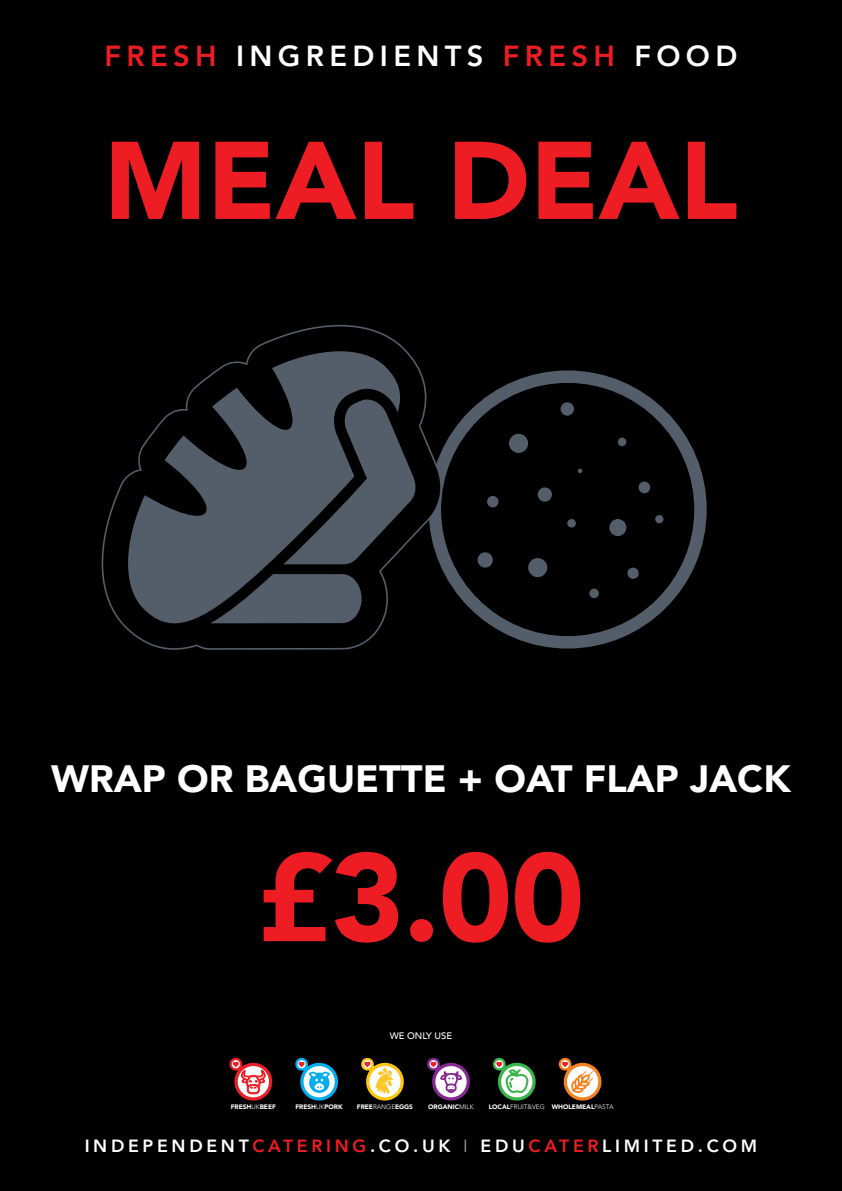
<style>
.page{position:relative;width:842px;height:1191px;background:#000}
.page>*{position:absolute;margin:0;border:0;box-sizing:border-box;transform-origin:0 0}
.t1{font:900 124px "Avenir";color:#ee1d23}
.t2{font:900 109px "Avenir";color:#ee1d23}
.t3{font:900 38px "Avenir";color:#fff}
.t4{font:800 29px "Avenir";letter-spacing:.185em;color:#fff}
.t5{font:800 17.6px "Avenir";letter-spacing:.21em;color:#fff}
.t6{font:500 9.4px "Avenir";color:#fff}
.t7{font:900 6.5px "Avenir";color:#fff}
.s1{color:#ee1d23}
.s2{font-weight:300}
.s3{font-weight:400;color:#8c9faa}
</style>
<div class="page">
<div style="left:429px;top:370px;width:278px;height:278px;border:12px solid #545e6a;border-radius:50%"></div>
<div style="left:509px;top:434px;width:19px;height:19px;background:#545e6a;border-radius:50%"></div>
<svg style="left:578px;top:468px;width:4px;height:5px"></svg>
<div style="left:487px;top:496px;width:11px;height:11px;background:#545e6a;border-radius:50%"></div>
<div style="left:528px;top:558px;width:19px;height:19px;background:#545e6a;border-radius:50%"></div>
<div style="left:609px;top:519px;width:17px;height:17px;background:#545e6a;border-radius:50%"></div>
<div style="left:589px;top:588px;width:10px;height:10px;background:#545e6a;border-radius:50%"></div>
<div style="left:618px;top:437px;width:8px;height:9px;background:#545e6a;border-radius:50%"></div>
<div style="left:638px;top:481px;width:12px;height:12px;background:#545e6a;border-radius:50%"></div>
<div style="left:627px;top:567px;width:12px;height:12px;background:#545e6a;border-radius:50%"></div>
<div style="left:538px;top:487px;width:14px;height:14px;background:#545e6a;border-radius:50%"></div>
<div style="left:477px;top:552px;width:16px;height:15px;background:#545e6a;border-radius:50%"></div>
<div style="left:561px;top:402px;width:13px;height:14px;background:#545e6a;border-radius:50%"></div>
<div style="left:567px;top:519px;width:9px;height:8px;background:#545e6a;border-radius:50%"></div>
<div style="left:655px;top:515px;width:8px;height:8px;background:#545e6a;border-radius:50%"></div>
<svg style="left:101px;top:326px;width:342px;height:322px"></svg>
<svg style="left:122px;top:345px;width:281px;height:287px"></svg>
<svg style="left:210px;top:574px;width:152px;height:49px;background:#48515b"></svg>
<svg style="left:283px;top:399px;width:134px;height:165px"></svg>
<svg style="left:295px;top:1057px;width:43px;height:44px"></svg>
<svg style="left:361px;top:1057px;width:43px;height:44px"></svg>
<svg style="left:427px;top:1057px;width:43px;height:44px"></svg>
<svg style="left:493px;top:1057px;width:43px;height:44px"></svg>
<svg style="left:558px;top:1057px;width:44px;height:44px"></svg>
<svg style="left:229px;top:1057px;width:44px;height:44px"></svg>
<p class="t4" style="left:104px;top:33px;width:634px"><span class="s1">FRESH</span> INGREDIENTS <span class="s1">FRESH</span> FOOD</p>
<p class="t2" style="left:104px;top:87px;width:635px">MEAL DEAL</p>
<p class="t3" style="left:51px;top:746px;width:741px">WRAP OR BAGUETTE + OAT FLAP JACK</p>
<p class="t1" style="left:258px;top:791px;width:328px">£3.00</p>
<p class="t6" style="left:390px;top:1027px;width:64px">WE ONLY USE</p>
<p class="t7" style="left:231px;top:1100px;width:47px">FRESH<span class="s2">UK</span>BEEF</p>
<p class="t7" style="left:295px;top:1100px;width:49px">FRESH<span class="s2">UK</span>PORK</p>
<p class="t7" style="left:357px;top:1100px;width:58px">FREE<span class="s2">RANGE</span>EGGS</p>
<p class="t7" style="left:428px;top:1100px;width:47px">ORGANIC<span class="s2">MILK</span></p>
<p class="t7" style="left:489px;top:1100px;width:126px">LOCAL<span class="s2">FRUIT&amp;VEG</span> WHOLEMEAL<span class="s2">PASTA</span></p>
<p class="t5" style="left:85px;top:1132px;width:674px">INDEPENDENT<span class="s1">CATERING</span>.CO.UK <span class="s3">I</span> EDU<span class="s1">CATER</span>LIMITED.COM</p>
</div>
